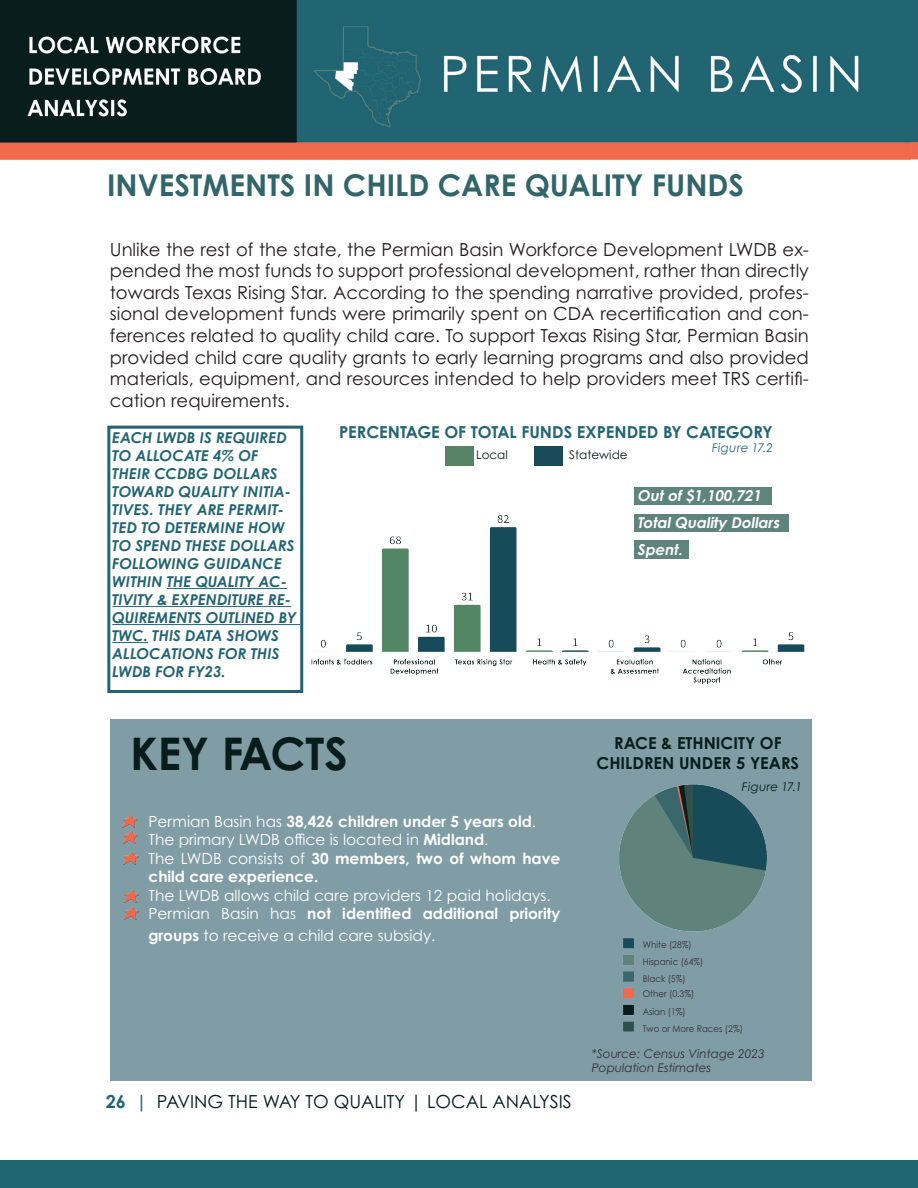
<style>
.page{position:relative;width:918px;height:1188px;background:#fff}
.page>*{position:absolute;margin:0;border:0;box-sizing:border-box;transform-origin:0 0}
.t1{font:700 45px "Century Gothic Pro";color:#081d1b}
.t2{font:700 30px "Century Gothic Pro";color:#326569}
.t3{font:18px/21.6px "Century Gothic Pro";color:#231f20;text-align:justify}
.t4{font:18px "Century Gothic Pro";color:#081d1b}
.t5{font:700 16.5px "Century Gothic Pro";color:#226472}
.t6{font:700 16.5px/19.8px "Century Gothic Pro";color:#081d1c;text-align:center}
.t7{font:700 15.3px/18.5px "Century Gothic Pro";color:#fff}
.t8{font:15.3px/18.5px "Century Gothic Pro";color:#fff}
.t9{font:italic 700 15px/18px "Century Gothic Pro";color:#226472}
.t10{font:italic 700 15px/27px "Century Gothic Pro";color:#fff}
.t11{font:italic 12px/14.4px "Century Gothic Pro";color:#31303a}
.t12{font:12px "Century Gothic Pro";color:#081d1b}
.t13{font:italic 12px "Century Gothic Pro";letter-spacing:.02em;color:#081d1c}
.t14{font:italic 12px "Century Gothic Pro";letter-spacing:.02em;color:#226472}
.t15{font:9.3px/17.1px "Century Gothic Pro";color:#31303a;scale:.94 1}
.s1{font-weight:400}
.s2{font-weight:700}
.s3{font-weight:700;color:#1f6573}
</style>
<div class="page">
<div style="left:0;top:1160px;width:918px;height:28px;background:#216472"></div>
<div style="left:107px;top:426px;width:196px;height:267px;border:3px solid #226472"></div>
<img style="left:299px;top:452px;width:506px;height:235px">
<hr style="left:167px;top:588px;width:120px;height:1px;background:#226472">
<hr style="left:112px;top:606px;width:179px;height:1px;background:#226472">
<hr style="left:112px;top:624px;width:188px;height:1px;background:#226472">
<hr style="left:112px;top:642px;width:36px;height:1px;background:#226472">
<div style="left:634px;top:487px;width:138px;height:18px;background:#5f847c"></div>
<div style="left:634px;top:514px;width:155px;height:18px;background:#5f847c"></div>
<div style="left:634px;top:540px;width:55px;height:19px;background:#5f847c"></div>
<img style="left:917px;top:0;width:1px;height:160px">
<div style="left:110px;top:719px;width:702px;height:361px;background:#809da5"></div>
<img style="left:123px;top:831px;width:15px;height:13px">
<img style="left:123px;top:851px;width:16px;height:14px">
<img style="left:124px;top:889px;width:15px;height:14px">
<img style="left:124px;top:907px;width:15px;height:13px">
<img style="left:122px;top:814px;width:16px;height:14px">
<img style="left:623px;top:938px;width:11px;height:94px">
<img style="left:619px;top:784px;width:148px;height:148px">
<div style="left:446px;top:446px;width:28px;height:20px;background:#558363"></div>
<div style="left:535px;top:446px;width:28px;height:20px;background:#194b5a"></div>
<img style="left:0;top:0;width:917px;height:160px">
<h2 class="t2" style="left:107px;top:166px;width:639px">INVESTMENTS IN CHILD CARE QUALITY FUNDS</h2>
<p class="t3" style="left:110px;top:238px;width:701px">Unlike the rest of the state, the Permian Basin Workforce Development LWDB ex&shy;pended the most funds to support professional development, rather than directly towards Texas Rising Star. According to the spending narrative provided, profes&shy;sional development funds were primarily spent on CDA recertification and con&shy;ferences related to quality child care. To support Texas Rising Star, Permian Basin provided child care quality grants to early learning programs and also provided materials, equipment, and resources intended to help providers meet TRS certifi&shy;cation requirements.</p>
<p class="t9" style="left:112px;top:428px;width:186px">EACH LWDB IS REQUIRED<br>TO ALLOCATE 4% OF<br>THEIR CCDBG DOLLARS<br>TOWARD QUALITY INITIA-<br>TIVES. THEY ARE PERMIT-<br>TED TO DETERMINE HOW<br>TO SPEND THESE DOLLARS<br>FOLLOWING GUIDANCE<br>WITHIN THE QUALITY AC-<br>TIVITY &amp; EXPENDITURE RE-<br>QUIREMENTS OUTLINED BY<br>TWC. THIS DATA SHOWS<br>ALLOCATIONS FOR THIS<br>LWDB FOR FY23.</p>
<p class="t5" style="left:339px;top:422px;width:435px">PERCENTAGE OF TOTAL FUNDS EXPENDED BY CATEGORY</p>
<p class="t14" style="left:712px;top:440px;width:62px">Figure 17.2</p>
<p class="t12" style="left:476px;top:447px;width:33px">Local</p>
<p class="t12" style="left:569px;top:447px;width:60px">Statewide</p>
<p class="t10" style="left:637px;top:482px;width:146px">Out of $1,100,721<br>Total Quality Dollars<br>Spent.</p>
<h1 class="t1" style="left:130px;top:726px;width:219px">KEY FACTS</h1>
<p class="t6" style="left:597px;top:733px;width:204px">RACE &amp; ETHNICITY OF<br>CHILDREN UNDER 5 YEARS</p>
<p class="t13" style="left:742px;top:780px;width:61px">Figure 17.1</p>
<p class="t7" style="left:148px;top:812px;width:413px"><span class="s1">Permian Basin has</span> 38,426 children under 5 years old<span class="s1">.<br>The primary LWDB office is located in</span> Midland<span class="s1">.<br>The LWDB consists of</span> 30 members, two of whom have child care experience.</p>
<p class="t8" style="left:148px;top:886px;width:413px">The LWDB allows child care providers 12 paid holidays.<br>Permian Basin has <span class="s2">not identified additional priority</span></p>
<p class="t8" style="left:148px;top:926px;width:289px"><span class="s2">groups</span> to receive a child care subsidy.</p>
<p class="t4" style="left:106px;top:1091px;width:468px"><span class="s3">26 |</span> PAVING THE WAY TO QUALITY | LOCAL ANALYSIS</p>
<p class="t15" style="left:643px;top:936px;width:54px">White (28%)</p>
<p class="t15" style="left:643px;top:953px;width:66px">Hispanic (64%)</p>
<p class="t15" style="left:643px;top:970px;width:47px">Black (5%)</p>
<p class="t15" style="left:643px;top:985px;width:56px">Other (0.3%)<br>Asian (1%)</p>
<p class="t15" style="left:643px;top:1020px;width:108px">Two or More Races (2%)</p>
<p class="t11" style="left:592px;top:1046px;width:175px">*Source: Census Vintage 2023<br>Population Estimates</p>
</div>
